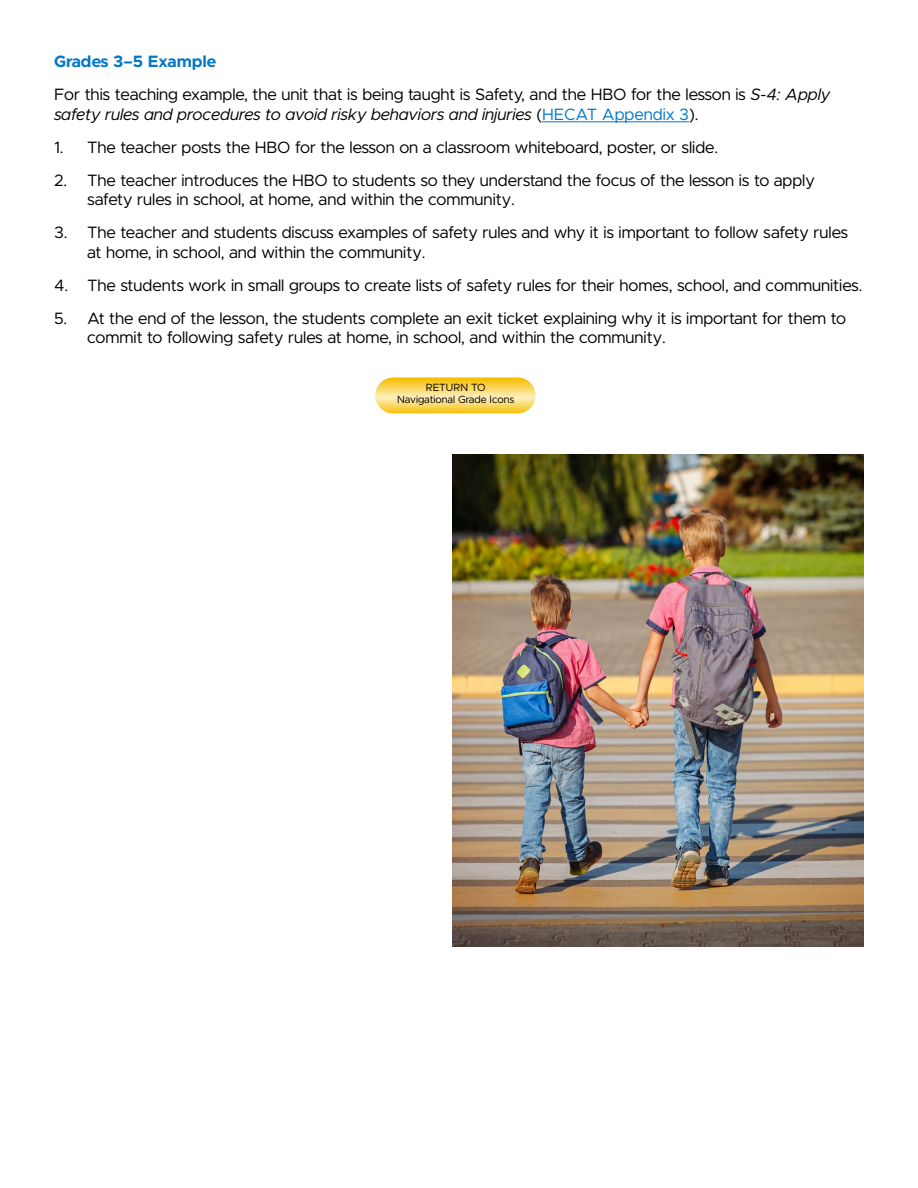
<style>
.page{position:relative;width:918px;height:1188px;background:#fff}
.page>*{position:absolute;margin:0;border:0;box-sizing:border-box;transform-origin:0 0}
.t1{font:16.5px/19.5px "Metropolis";color:#000}
.t2{font:italic 16.5px "Metropolis";color:#000}
.t3{font:10.5px/12px "Metropolis";color:#000;text-align:center}
.s1{font-weight:700;color:#0077c8}
.s2{font-style:italic}
.s3{font-style:normal}
.s4{font-style:normal;color:#0077c8}
</style>
<div class="page">
<hr style="left:542px;top:122px;width:147px;height:1px;background:#0077c8">
<img style="left:453px;top:454px;width:411px;height:457px">
<svg style="left:453px;top:911px;width:411px;height:36px;background:#6c5c4f"></svg>
<svg style="left:375px;top:377px;width:161px;height:36px;background:#f9d764"></svg>
<p class="t1" style="left:54px;top:45px;width:778px;line-height:33px"><span class="s1">Grades 3–5 Example<br></span>For this teaching example, the unit that is being taught is Safety, and the HBO for the lesson is <span class="s2">S-4: Apply</span></p>
<p class="t2" style="left:54px;top:104px;width:646px">safety rules and procedures to avoid risky behaviors and injuries <span class="s3">(</span><span class="s4">HECAT Appendix 3</span><span class="s3">).</span></p>
<p class="t1" style="left:54px;top:137px;width:666px">1. The teacher posts the HBO for the lesson on a classroom whiteboard, poster, or slide.</p>
<p class="t1" style="left:87px;top:170px;width:729px;text-indent:-33px">2. The teacher introduces the HBO to students so they understand the focus of the lesson is to apply safety rules in school, at home, and within the community.</p>
<p class="t1" style="left:87px;top:223px;width:763px;text-indent:-33px">3. The teacher and students discuss examples of safety rules and why it is important to follow safety rules at home, in school, and within the community.</p>
<p class="t1" style="left:54px;top:275px;width:810px">4. The students work in small groups to create lists of safety rules for their homes, school, and communities.</p>
<p class="t1" style="left:87px;top:308px;width:761px;text-indent:-33px">5. At the end of the lesson, the students complete an exit ticket explaining why it is important for them to commit to following safety rules at home, in school, and within the community.</p>
<p class="t3" style="left:397px;top:381px;width:119px">RETURN TO<br>Navigational Grade Icons</p>
</div>
